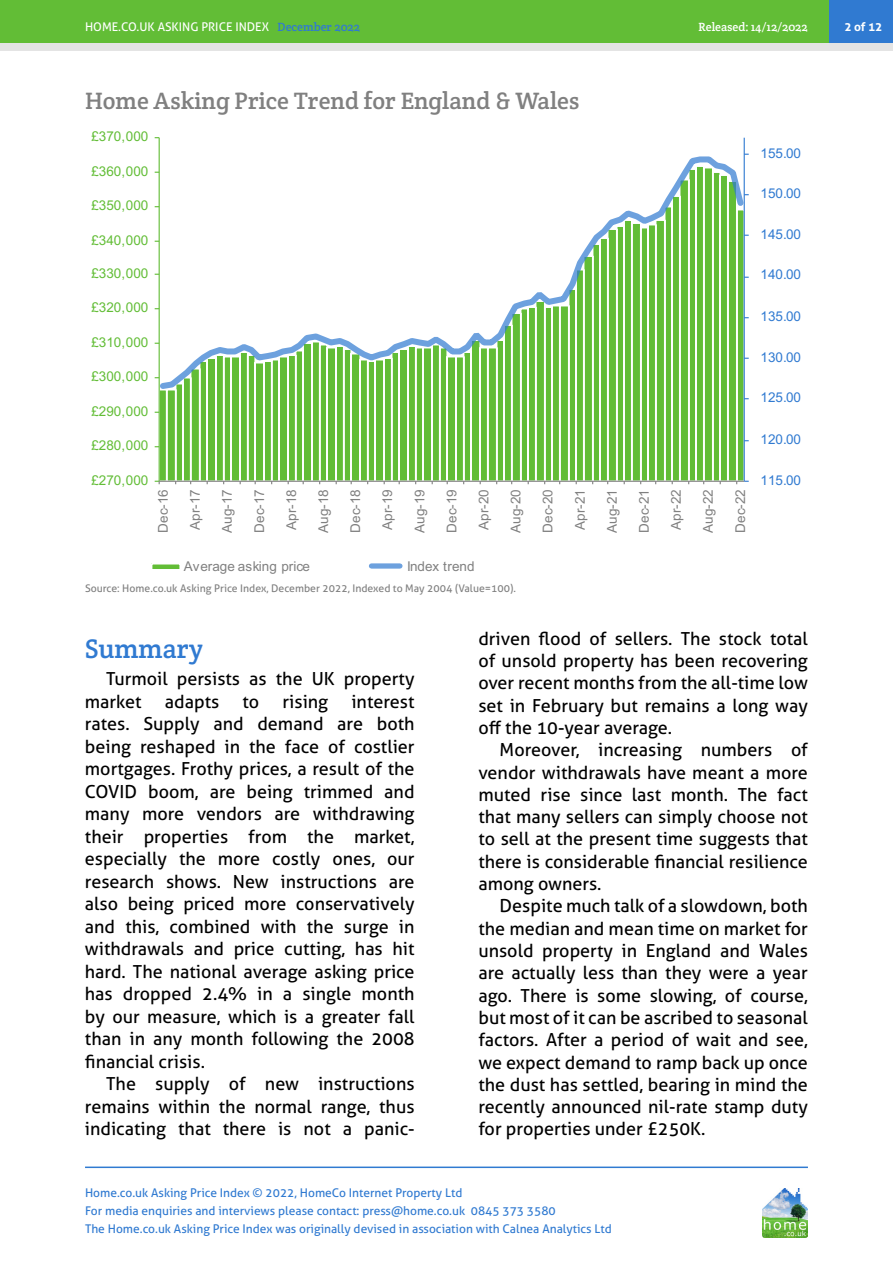
<style>
.page{position:relative;width:893px;height:1263px;background:#fff}
.page>*{position:absolute;margin:0;border:0;box-sizing:border-box;transform-origin:0 0}
.HAPI_Sub_subhead{font:27px "Crete Round";color:#307ad1}
.HAPI_graphic_title{font:24px "Crete Round";color:#808080}
.HAPI_body{font:18px/22.4px "Aller";color:#000;text-align:justify}
.t1{font:13.5px "Arial";color:#808080}
.t2{font:13.5px "Arial";color:#62bd36}
.t3{font:13.5px "Arial";color:#307ad1}
.t4{font:12px/18px "Aller";color:#307ad1}
.t5{font:12px "Aller";color:#fff}
.t6{font:12px "Crete Round";color:#fff}
.t7{font:700 12px "Aller";color:#fff}
.HAPI_Source{font:10.5px "Aller";color:#808080}
.s1{font-family:"Crete Round";color:#307ad1}
</style>
<div class="page">
<hr style="left:85px;top:1166px;width:723px;height:2px;background:#307ad1">
<div style="left:0;top:0;width:893px;height:51px;background:#e4e4e4"></div>
<div style="left:0;top:0;width:893px;height:43px;background:#62bd36"></div>
<img style="left:762px;top:1188px;width:46px;height:49px">
<div style="left:829px;top:0;width:64px;height:43px;background:#307ad1"></div>
<svg style="left:158px;top:393px;width:586px;height:88px"></svg>
<hr style="left:744px;top:138px;width:1px;height:343px;background:#307ad1">
<hr style="left:159px;top:138px;width:1px;height:343px;background:#62bd36">
<hr style="left:159px;top:481px;width:585px;height:1px;background:#808080">
<svg style="left:158px;top:153px;width:587px;height:240px"></svg>
<div style="left:152px;top:564px;width:28px;height:6px;background:#62bd36"></div>
<div style="left:151px;top:563px;width:30px;height:7px;border:2px solid #fff"></div>
<div style="left:371px;top:563px;width:29px;height:6px;background:#6da1de"></div>
<p class="t5" style="left:85px;top:19px;width:277px">HOME.CO.UK ASKING PRICE INDEX <span class="s1">December 2022</span></p>
<p class="t6" style="left:698px;top:19px;width:111px">Released: 14/12/2022</p>
<p class="t7" style="left:844px;top:19px;width:39px">2 of 12</p>
<p class="HAPI_graphic_title" style="left:85px;top:85px;width:496px">Home Asking Price Trend for England &amp; Wales</p>
<p class="t2" style="left:91px;top:127px;width:59px">£370,000</p>
<p class="t2" style="left:91px;top:162px;width:59px">£360,000</p>
<p class="t2" style="left:91px;top:196px;width:59px">£350,000</p>
<p class="t2" style="left:91px;top:231px;width:59px">£340,000</p>
<p class="t2" style="left:91px;top:264px;width:59px">£330,000</p>
<p class="t2" style="left:91px;top:298px;width:59px">£320,000</p>
<p class="t2" style="left:91px;top:333px;width:59px">£310,000</p>
<p class="t2" style="left:91px;top:367px;width:59px">£300,000</p>
<p class="t2" style="left:91px;top:402px;width:59px">£290,000</p>
<p class="t2" style="left:91px;top:436px;width:59px">£280,000</p>
<p class="t2" style="left:91px;top:471px;width:59px">£270,000</p>
<p class="t1" style="left:154px;top:533px;width:45px;rotate:-90deg">Dec-16</p>
<p class="t1" style="left:186px;top:530px;width:42px;rotate:-90deg">Apr-17</p>
<p class="t1" style="left:218px;top:533px;width:45px;rotate:-90deg">Aug-17</p>
<p class="t1" style="left:250px;top:533px;width:45px;rotate:-90deg">Dec-17</p>
<p class="t1" style="left:282px;top:530px;width:42px;rotate:-90deg">Apr-18</p>
<p class="t1" style="left:314px;top:533px;width:45px;rotate:-90deg">Aug-18</p>
<p class="t1" style="left:346px;top:533px;width:45px;rotate:-90deg">Dec-18</p>
<p class="t1" style="left:378px;top:530px;width:42px;rotate:-90deg">Apr-19</p>
<p class="t1" style="left:410px;top:533px;width:45px;rotate:-90deg">Aug-19</p>
<p class="t1" style="left:442px;top:533px;width:45px;rotate:-90deg">Dec-19</p>
<p class="t1" style="left:474px;top:530px;width:42px;rotate:-90deg">Apr-20</p>
<p class="t1" style="left:506px;top:533px;width:45px;rotate:-90deg">Aug-20</p>
<p class="t1" style="left:539px;top:533px;width:45px;rotate:-90deg">Dec-20</p>
<p class="t1" style="left:571px;top:530px;width:42px;rotate:-90deg">Apr-21</p>
<p class="t1" style="left:603px;top:533px;width:45px;rotate:-90deg">Aug-21</p>
<p class="t1" style="left:635px;top:533px;width:45px;rotate:-90deg">Dec-21</p>
<p class="t1" style="left:667px;top:530px;width:42px;rotate:-90deg">Apr-22</p>
<p class="t1" style="left:699px;top:533px;width:45px;rotate:-90deg">Aug-22</p>
<p class="t1" style="left:731px;top:533px;width:45px;rotate:-90deg">Dec-22</p>
<p class="t1" style="left:184px;top:556px;width:128px">Average asking price</p>
<p class="t1" style="left:407px;top:556px;width:69px">Index trend</p>
<p class="HAPI_Source" style="left:85px;top:582px;width:432px">Source: Home.co.uk Asking Price Index, December 2022, Indexed to May 2004 (Value=100).</p>
<p class="t3" style="left:760px;top:144px;width:42px">155.00</p>
<p class="t3" style="left:760px;top:184px;width:42px">150.00</p>
<p class="t3" style="left:760px;top:225px;width:42px">145.00</p>
<p class="t3" style="left:760px;top:265px;width:42px">140.00</p>
<p class="t3" style="left:760px;top:307px;width:42px">135.00</p>
<p class="t3" style="left:760px;top:348px;width:42px">130.00</p>
<p class="t3" style="left:760px;top:388px;width:42px">125.00</p>
<p class="t3" style="left:760px;top:430px;width:42px">120.00</p>
<p class="t3" style="left:760px;top:471px;width:42px">115.00</p>
<p class="HAPI_Sub_subhead" style="left:85px;top:631px;width:120px">Summary</p>
<p class="HAPI_body" style="left:85px;top:667px;width:331px;text-indent:21px">Turmoil persists as the UK property market</p>
<p class="HAPI_body" style="left:165px;top:690px;width:56px">adapts</p>
<p class="HAPI_body" style="left:243px;top:690px;width:18px">to</p>
<p class="HAPI_body" style="left:283px;top:690px;width:47px">rising</p>
<p class="HAPI_body" style="left:85px;top:690px;width:331px;text-indent:267px">interest rates. Supply and demand are both being reshaped in the face of costlier mortgages. Frothy prices, a result of the COVID boom, are being trimmed and many more vendors are withdrawing their properties from the market, especially the more costly ones, our research shows. New instructions are also being priced more conservatively and this, combined with the surge in withdrawals and price cutting, has hit hard. The national average asking price has dropped 2.4% in a single month by our measure, which is a greater fall than in any month following the 2008 financial crisis.</p>
<p class="HAPI_body" style="left:85px;top:1073px;width:331px;text-indent:21px">The supply of new instructions remains within the normal range, thus indicating that there is not a panic-</p>
<p class="HAPI_body" style="left:478px;top:627px;width:331px">driven flood of sellers. The stock total of unsold property has been recovering over recent months from the all-time low set in February but remains a long way off the 10-year average.</p>
<p class="HAPI_body" style="left:478px;top:739px;width:331px;text-indent:21px">Moreover, increasing numbers of vendor withdrawals have meant a more muted rise since last month. The fact that many sellers can simply choose not to sell at the present time suggests that there is considerable financial resilience among owners.</p>
<p class="HAPI_body" style="left:478px;top:895px;width:331px;text-indent:21px">Despite much talk of a slowdown, both the median and mean time on market for unsold property in England and Wales are actually less than they were a year ago. There is some slowing, of course, but most of it can be ascribed to seasonal factors. After a period of wait and see, we expect demand to ramp back up once the dust has settled, bearing in mind the recently announced nil-rate stamp duty for properties under £250K.</p>
<p class="t4" style="left:85px;top:1184px;width:528px">Home.co.uk Asking Price Index © 2022, HomeCo Internet Property Ltd<br>For media enquiries and interviews please contact: press@home.co.uk 0845 373 3580<br>The Home.co.uk Asking Price Index was originally devised in association with Calnea Analytics Ltd</p>
</div>
